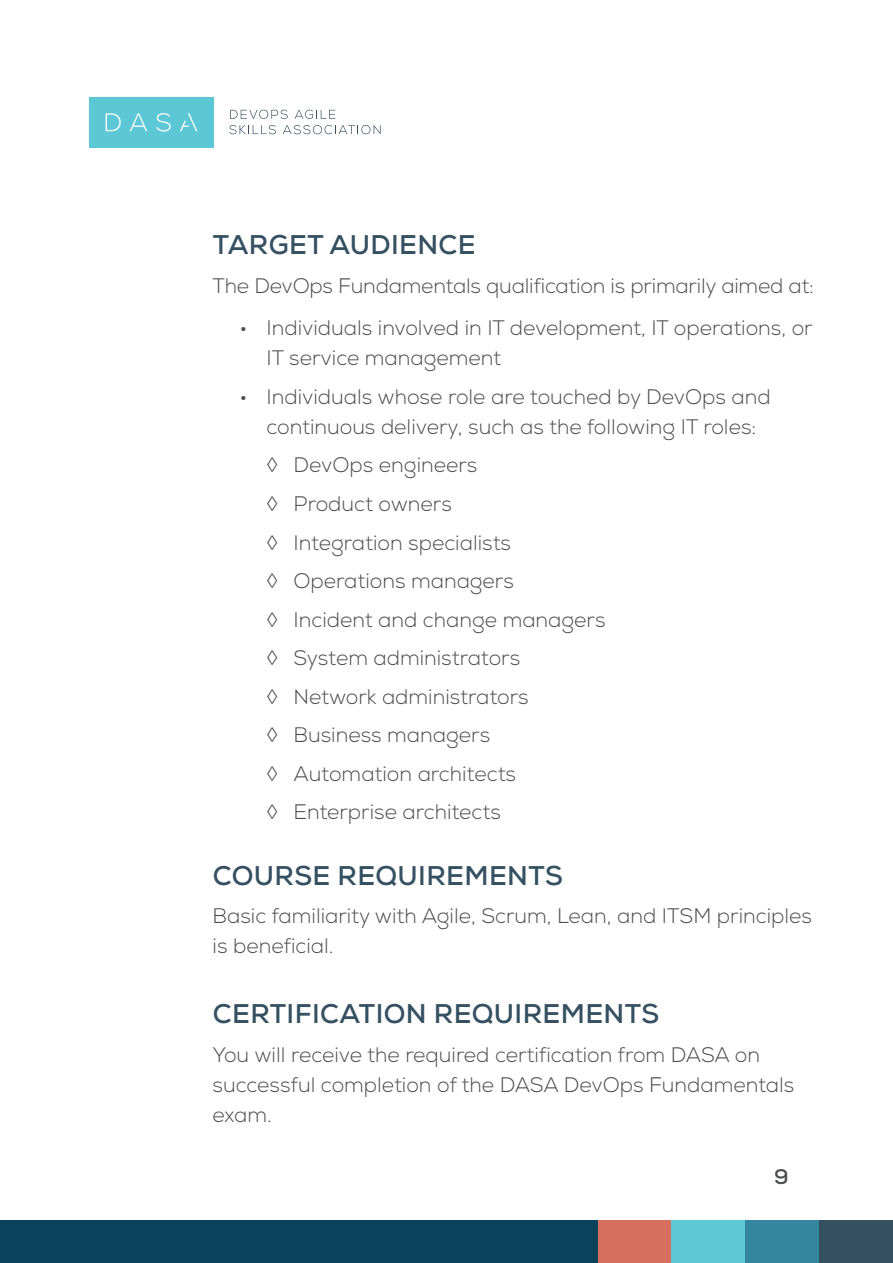
<style>
.page{position:relative;width:893px;height:1263px;background:#fff}
.page>*{position:absolute;margin:0;border:0;box-sizing:border-box;transform-origin:0 0}
.t1{font:700 27px "Nexa";letter-spacing:.015em;color:#355060}
.t2{font:300 21px/38.5px "Nexa";color:#4b4c4d}
.t3{font:700 21px "Nexa";color:#4b4c4d}
</style>
<div class="page">
<svg style="left:230px;top:110px;width:58px;height:9px"></svg>
<svg style="left:295px;top:110px;width:40px;height:9px"></svg>
<svg style="left:229px;top:125px;width:47px;height:9px"></svg>
<svg style="left:283px;top:125px;width:98px;height:9px"></svg>
<div style="left:89px;top:97px;width:125px;height:51px;background:#5cc7d5"></div>
<svg style="left:106px;top:113px;width:15px;height:18px"></svg>
<svg style="left:130px;top:113px;width:17px;height:18px"></svg>
<svg style="left:156px;top:113px;width:15px;height:19px"></svg>
<svg style="left:180px;top:113px;width:17px;height:18px"></svg>
<div style="left:597px;top:1220px;width:74px;height:43px;background:#d76f5f"></div>
<div style="left:671px;top:1220px;width:74px;height:43px;background:#5dc8d6"></div>
<div style="left:745px;top:1220px;width:74px;height:43px;background:#35869f"></div>
<div style="left:819px;top:1220px;width:74px;height:43px;background:#355060"></div>
<div style="left:0;top:1220px;width:597px;height:43px;background:#0a425c"></div>
<p class="t1" style="left:213px;top:227px;width:264px">TARGET AUDIENCE</p>
<p class="t2" style="left:213px;top:267px;width:603px">The DevOps Fundamentals qualification is primarily aimed at:</p>
<p class="t2" style="left:267px;top:314px;width:548px;line-height:30px;text-indent:-27px">• Individuals involved in IT development, IT operations, or<br>IT service management</p>
<p class="t2" style="left:240px;top:382px;width:533px;line-height:30px;text-align:center">• Individuals whose role are touched by DevOps and continuous delivery, such as the following IT roles:</p>
<p class="t2" style="left:267px;top:446px;width:340px">◊ DevOps engineers<br>◊ Product owners<br>◊ Integration specialists<br>◊ Operations managers<br>◊ Incident and change managers ◊ System administrators<br>◊ Network administrators<br>◊ Business managers<br>◊ Automation architects<br>◊ Enterprise architects</p>
<p class="t1" style="left:213px;top:858px;width:352px">COURSE REQUIREMENTS</p>
<p class="t2" style="left:213px;top:902px;width:601px;line-height:30px">Basic familiarity with Agile, Scrum, Lean, and ITSM principles is beneficial.</p>
<p class="t1" style="left:213px;top:997px;width:448px">CERTIFICATION REQUIREMENTS</p>
<p class="t2" style="left:213px;top:1040px;width:583px;line-height:30px">You will receive the required certification from DASA on successful completion of the DASA DevOps Fundamentals exam.</p>
<p class="t3" style="left:774px;top:1163px;width:16px">9</p>
</div>
